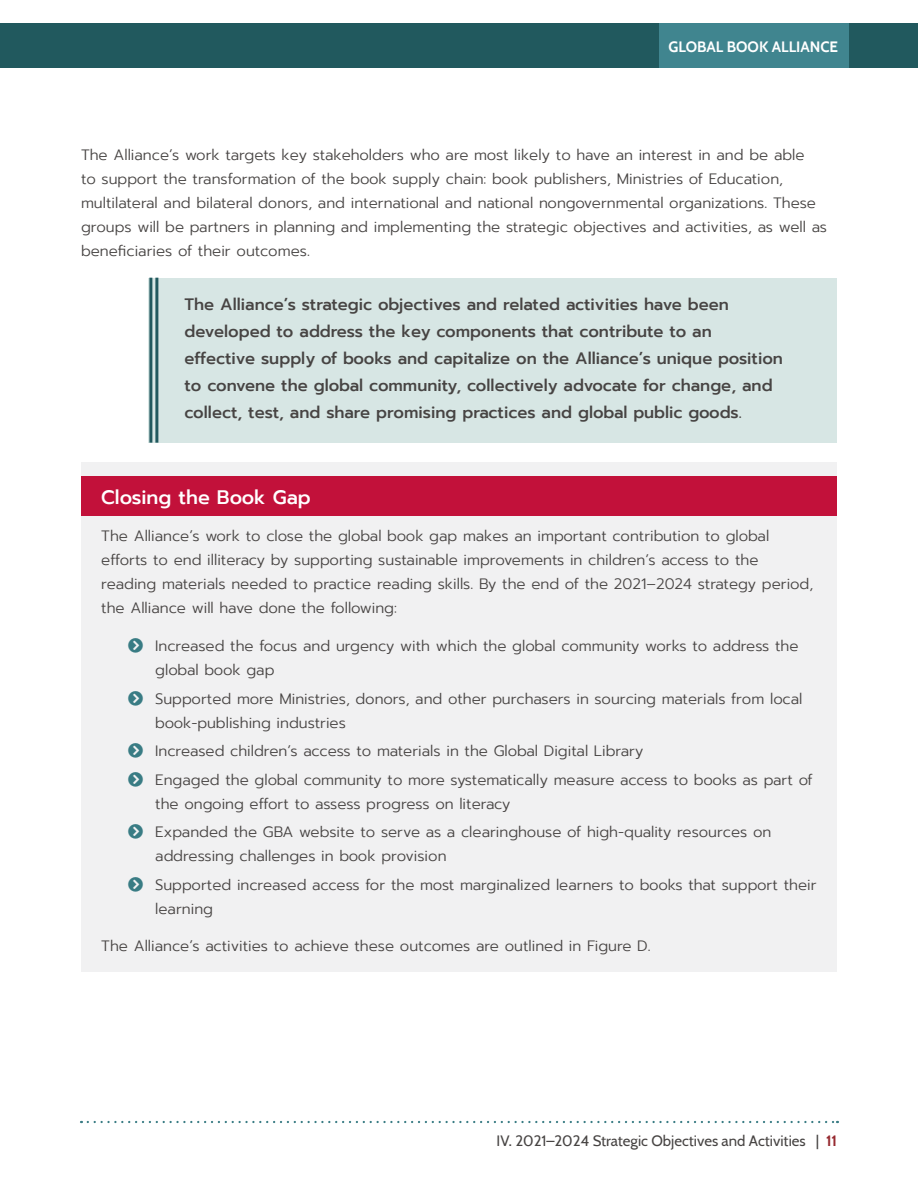
<style>
.page{position:relative;width:918px;height:1188px;background:#fff}
.page>*{position:absolute;margin:0;border:0;box-sizing:border-box;transform-origin:0 0}
.Sidebar_-_heading{font:500 19.5px "Prompt";color:#fff}
.indented{font:500 16.5px/27px "Prompt";color:#474443}
.Body{font:300 15px/24px "Prompt";color:#474443}
.t1{font:15px "Cabin";color:#474443}
.t2{font:700 15px "Cabin";color:#fff}
.s1{color:#397c84}
.s2{font-weight:700;color:#96292f}
</style>
<div class="page">
<div style="left:0;top:23px;width:918px;height:45px;background:#21595e"></div>
<div style="left:660px;top:23px;width:189px;height:45px;background:#40858f"></div>
<svg style="left:88px;top:1121px;width:750px;height:2px"></svg>
<div style="left:148px;top:278px;width:689px;height:165px;background:#d7e6e4"></div>
<hr style="left:149px;top:278px;width:3px;height:165px;background:#21595e">
<hr style="left:155px;top:278px;width:3px;height:165px;background:#21595e">
<div style="left:81px;top:462px;width:756px;height:510px;background:#f1f1f2"></div>
<div style="left:81px;top:476px;width:756px;height:40px;background:#c2113a"></div>
<p class="t2" style="left:669px;top:35px;width:171px">GLOBAL BOOK ALLIANCE</p>
<p class="Body" style="left:81px;top:143px;width:748px">The Alliance’s work targets key stakeholders who are most likely to have an interest in and be able<br>to support the transformation of the book supply chain: book publishers, Ministries of Education, multilateral and bilateral donors, and international and national nongovernmental organizations. These groups will be partners in planning and implementing the strategic objectives and activities, as well as beneficiaries of their outcomes.</p>
<p class="indented" style="left:184px;top:291px;width:600px">The Alliance’s strategic objectives and related activities have been developed to address the key components that contribute to an effective supply of books and capitalize on the Alliance’s unique position to convene the global community, collectively advocate for change, and collect, test, and share promising practices and global public goods.</p>
<p class="Sidebar_-_heading" style="left:101px;top:483px;width:211px">Closing the Book Gap</p>
<p class="Body" style="left:101px;top:524px;width:714px">The Alliance’s work to close the global book gap makes an important contribution to global efforts to end illiteracy by supporting sustainable improvements in children’s access to the reading materials needed to practice reading skills. By the end of the 2021–2024 strategy period, the Alliance will have done the following:</p>
<p class="Body" style="left:155px;top:634px;width:645px;text-indent:-27px"><span class="s1">□</span> Increased the focus and urgency with which the global community works to address the global book gap</p>
<p class="Body" style="left:155px;top:686px;width:649px;text-indent:-27px"><span class="s1">□</span> Supported more Ministries, donors, and other purchasers in sourcing materials from local book-publishing industries</p>
<p class="Body" style="left:128px;top:739px;width:517px"><span class="s1">□</span> Increased children’s access to materials in the Global Digital Library</p>
<p class="Body" style="left:155px;top:768px;width:659px;text-indent:-27px"><span class="s1">□</span> Engaged the global community to more systematically measure access to books as part of the ongoing effort to assess progress on literacy</p>
<p class="Body" style="left:155px;top:820px;width:618px;text-indent:-27px"><span class="s1">□</span> Expanded the GBA website to serve as a clearinghouse of high-quality resources on addressing challenges in book provision</p>
<p class="Body" style="left:155px;top:873px;width:663px;text-indent:-27px"><span class="s1">□</span> Supported increased access for the most marginalized learners to books that support their learning</p>
<p class="Body" style="left:101px;top:934px;width:551px">The Alliance’s activities to achieve these outcomes are outlined in Figure D.</p>
<p class="t1" style="left:497px;top:1129px;width:342px">IV. 2021–2024 Strategic Objectives and Activities | <span class="s2">11</span></p>
</div>
